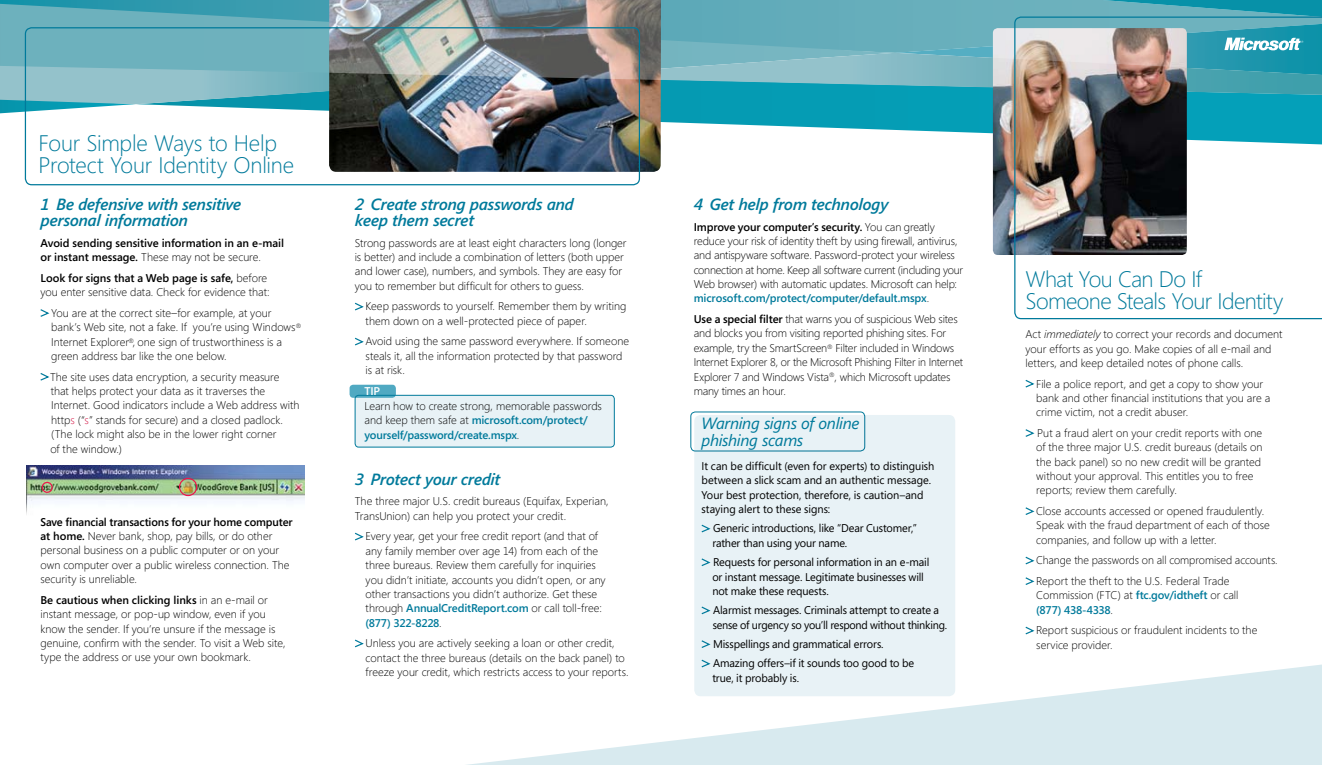
<style>
.page{position:relative;width:1322px;height:765px;background:#fff}
.page>*{position:absolute;margin:0;border:0;box-sizing:border-box;transform-origin:0 0}
.t1{font:300 22.5px/22.5px "Segoe";letter-spacing:-.02em;color:#007a9b}
.t2{font:italic 600 16.25px/16.2px "Segoe";letter-spacing:-.02em;color:#007a9b}
.t3{font:italic 16.25px/16.2px "Segoe";letter-spacing:-.02em;color:#007a9b}
.t4{font:300 11.25px/14.4px "Segoe";color:#000}
.t5{font:11.25px/14.4px "Segoe";letter-spacing:-.01em;color:#000}
.t6{font:300 11.25px/14.4px "Segoe";letter-spacing:-.02em;color:#000}
.t7{font:600 11.25px/14.4px "Segoe";letter-spacing:-.005em;color:#000}
.t8{font:600 11.25px/14.4px "Segoe";letter-spacing:-.03em;color:#007a9b}
.t9{font:600 11.25px "Segoe";color:#fff}
.s1{font-style:italic}
.s2{font-weight:300}
.s3{font-weight:600}
.s4{color:#d51343}
.s5{font-weight:600;color:#007a9b}
.s6{font-weight:300;color:#000}
</style>
<div class="page">
<svg style="left:467px;top:665px;width:855px;height:100px;fill:#d8eaef"></svg>
<svg style="left:661px;top:113px;width:332px;height:31px"></svg>
<img style="left:329px;top:113px;width:332px;height:59px">
<img style="left:993px;top:113px;width:21px;height:142px">
<img style="left:26px;top:465px;width:278px;height:50px">
<div style="left:42px;top:482px;width:11px;height:11px;border:1px solid #ed174b;border-radius:50%"></div>
<div style="left:179px;top:478px;width:18px;height:18px;border:1px solid #ed174b;border-radius:50%"></div>
<img style="left:1014px;top:113px;width:308px;height:206px">
<svg style="left:40px;top:309px;width:10px;height:8px"></svg>
<svg style="left:40px;top:373px;width:10px;height:8px"></svg>
<svg style="left:355px;top:302px;width:9px;height:9px"></svg>
<svg style="left:355px;top:337px;width:9px;height:9px"></svg>
<svg style="left:355px;top:532px;width:9px;height:9px"></svg>
<svg style="left:355px;top:639px;width:9px;height:9px"></svg>
<img style="left:0;top:0;width:1322px;height:113px">
<svg style="left:1025px;top:379px;width:10px;height:9px"></svg>
<svg style="left:1025px;top:429px;width:10px;height:8px"></svg>
<svg style="left:1025px;top:507px;width:10px;height:8px"></svg>
<svg style="left:1025px;top:556px;width:10px;height:9px"></svg>
<svg style="left:1025px;top:577px;width:10px;height:8px"></svg>
<svg style="left:1025px;top:626px;width:10px;height:9px"></svg>
<div style="left:355px;top:395px;width:259px;height:52px;background:#e8f2f6;border-radius:4px"></div>
<div style="left:355px;top:395px;width:259px;height:52px;border:1px solid #007a9b;border-radius:4px"></div>
<div style="left:350px;top:385px;width:46px;height:13px;background:#50a9c2;border-radius:4px"></div>
<svg style="left:355px;top:395px;width:41px;height:3px"></svg>
<div style="left:694px;top:415px;width:261px;height:281px;background:#e8f2f6;border-radius:6px"></div>
<svg style="left:701px;top:524px;width:10px;height:9px"></svg>
<svg style="left:701px;top:558px;width:10px;height:8px"></svg>
<svg style="left:701px;top:606px;width:10px;height:9px"></svg>
<svg style="left:701px;top:640px;width:10px;height:8px"></svg>
<svg style="left:701px;top:659px;width:10px;height:9px"></svg>
<div style="left:691px;top:412px;width:174px;height:39px;border:1px solid #007a9b;border-radius:4px"></div>
<h1 class="t1" style="left:38px;top:131px;width:257px">Four Simple Ways to Help<br>Protect Your Identity Online</h1>
<h2 class="t2" style="left:40px;top:196px;width:203px">1 Be defensive with sensitive personal information</h2>
<p class="t7" style="left:40px;top:235px;width:245px">Avoid sending sensitive information in an e-mail or instant message<span class="s1">.</span> <span class="s2">These may not be secure.</span></p>
<p class="t4" style="left:40px;top:270px;width:231px"><span class="s3">Look for signs that a Web page is safe,</span> before you enter sensitive data. Check for evidence that:</p>
<p class="t4" style="left:51px;top:305px;width:252px">You are at the correct site–for example, at your bank’s Web site, not a fake. If you’re using Windows<sup>® </sup>Internet Explorer<sup>®</sup>, one sign of trustworthiness is a green address bar like the one below.</p>
<p class="t4" style="left:50px;top:369px;width:251px">The site uses data encryption, a security measure that helps protect your data as it traverses the Internet. Good indicators include a Web address with http<span class="s4">s</span> (“<span class="s4">s</span>” stands for secure) and a closed padlock. (The lock might also be in the lower right corner<br>of the window.)</p>
<p class="t4" style="left:40px;top:514px;width:254px"><span class="s3">Save financial transactions for your home computer at home.</span> Never bank, shop, pay bills, or do other personal business on a public computer or on your own computer over a public wireless connection. The security is unreliable.</p>
<p class="t4" style="left:40px;top:592px;width:247px"><span class="s3">Be cautious when clicking links</span> in an e-mail or instant message, or pop-up window, even if you know the sender. If you’re unsure if the message is genuine, confirm with the sender. To visit a Web site, type the address or use your own bookmark.</p>
<h2 class="t2" style="left:355px;top:196px;width:220px">2 Create strong passwords and keep them secret</h2>
<p class="t4" style="left:355px;top:235px;width:273px">Strong passwords are at least eight characters long (longer is better) and include a combination of letters (both upper and lower case), numbers, and symbols. They are easy for you to remember but difficult for others to guess.</p>
<p class="t4" style="left:365px;top:299px;width:262px">Keep passwords to yourself. Remember them by writing them down on a well-protected piece of paper.</p>
<p class="t4" style="left:365px;top:334px;width:265px">Avoid using the same password everywhere. If someone steals it, all the information protected by that password is at risk.</p>
<p class="t9" style="left:364px;top:383px;width:17px">TIP</p>
<p class="t4" style="left:364px;top:399px;width:239px">Learn how to create strong, memorable passwords and keep them safe at <span class="s5">microsoft.com/protect/ yourself/password/create.mspx</span>.</p>
<h2 class="t2" style="left:355px;top:471px;width:147px">3 Protect your credit</h2>
<p class="t4" style="left:355px;top:494px;width:255px">The three major U.S. credit bureaus (Equifax, Experian,<br>TransUnion) can help you protect your credit.</p>
<p class="t4" style="left:365px;top:529px;width:242px">Every year, get your free credit report (and that of any family member over age 14) from each of the three bureaus. Review them carefully for inquiries you didn’t initiate, accounts you didn’t open, or any other transactions you didn’t authorize. Get these through <span class="s5">AnnualCreditReport.com</span> or call toll-free: <span class="s5">(877) 322-8228</span>.</p>
<p class="t4" style="left:365px;top:636px;width:265px">Unless you are actively seeking a loan or other credit, contact the three bureaus (details on the back panel) to freeze your credit, which restricts access to your reports.</p>
<h2 class="t2" style="left:694px;top:196px;width:196px">4 Get help from technology</h2>
<p class="t6" style="left:694px;top:219px;width:271px"><span class="s3">Improve your computer’s security.</span> You can greatly reduce your risk of identity theft by using firewall, antivirus, and antispyware software. Password-protect your wireless connection at home. Keep all software current (including your Web browser) with automatic updates. Microsoft can help: <span class="s5">microsoft.com/protect/computer/default.mspx</span>.</p>
<p class="t4" style="left:694px;top:312px;width:271px"><span class="s3">Use a special filter</span> that warns you of suspicious Web sites and blocks you from visiting reported phishing sites. For example, try the SmartScreen<sup>®</sup> Filter included in Windows Internet Explorer 8, or the Microsoft Phishing Filter in Internet Explorer 7 and Windows Vista<sup>®</sup>, which Microsoft updates many times an hour.</p>
<h2 class="t3" style="left:701px;top:415px;width:160px">Warning signs of online phishing scams</h2>
<p class="t5" style="left:701px;top:458px;width:234px">It can be difficult (even for experts) to distinguish between a slick scam and an authentic message.<br>Your best protection, therefore, is caution–and staying alert to these signs:</p>
<p class="t5" style="left:712px;top:521px;width:206px">Generic introductions, like “Dear Customer,” rather than using your name.</p>
<p class="t5" style="left:712px;top:555px;width:219px">Requests for personal information in an e-mail or instant message. Legitimate businesses will not make these requests.</p>
<p class="t5" style="left:713px;top:603px;width:236px">Alarmist messages. Criminals attempt to create a sense of urgency so you’ll respond without thinking.</p>
<p class="t5" style="left:713px;top:634px;width:203px;line-height:19.4px">Misspellings and grammatical errors.<br>Amazing offers–if it sounds too good to be</p>
<p class="t5" style="left:712px;top:670px;width:88px">true, it probably is.</p>
<h1 class="t1" style="left:1025px;top:267px;width:259px">What You Can Do If<br>Someone Steals Your Identity</h1>
<p class="t4" style="left:1025px;top:327px;width:259px">Act <span class="s1">immediately</span> to correct your records and document your efforts as you go. Make copies of all e-mail and letters, and keep detailed notes of phone calls.</p>
<p class="t4" style="left:1036px;top:376px;width:236px">File a police report, and get a copy to show your bank and other financial institutions that you are a crime victim, not a credit abuser.</p>
<p class="t4" style="left:1036px;top:425px;width:228px">Put a fraud alert on your credit reports with one of the three major U.S. credit bureaus (details on the back panel) so no new credit will be granted without your approval. This entitles you to free reports; review them carefully.</p>
<p class="t4" style="left:1036px;top:504px;width:235px">Close accounts accessed or opened fraudulently.<br>Speak with the fraud department of each of those companies, and follow up with a letter.</p>
<p class="t4" style="left:1036px;top:550px;width:243px;line-height:20.6px">Change the passwords on all compromised accounts.<br>Report the theft to the U.S. Federal Trade</p>
<p class="t8" style="left:1036px;top:588px;width:204px"><span class="s6">Commission (FTC) at</span> ftc.gov/idtheft <span class="s6">or call </span>(877) 438-4338<span class="s6">.</span></p>
<p class="t4" style="left:1036px;top:623px;width:223px">Report suspicious or fraudulent incidents to the service provider.</p>
</div>
